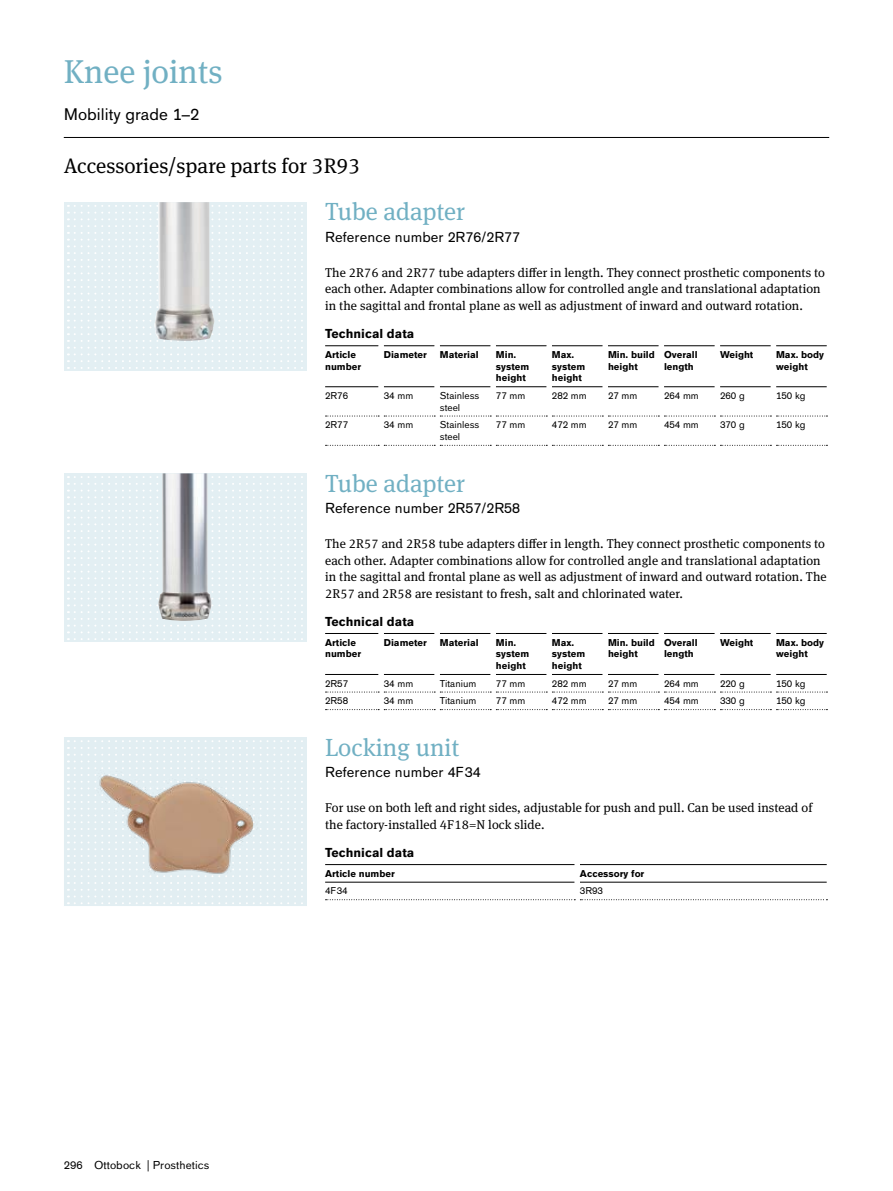
<style>
.page{position:relative;width:893px;height:1191px;background:#fff}
.page>*{position:absolute;margin:0;border:0;box-sizing:border-box;transform-origin:0 0}
.t1{font:33px "OBO Serif";color:#71b0c3}
.t2{font:24.75px "OBO Serif";color:#71b0c3}
.t3{font:21px "OBO Serif";color:#000}
.t4{font:16.5px "OBO Sans";color:#000}
.t5{font:14.25px "OBO Sans";letter-spacing:.005em;color:#000}
.t6{font:12.75px/16.5px "OBO Serif";letter-spacing:.005em;color:#000}
.t7{font:700 12.75px "OBO Sans";color:#000}
.t8{font:11.25px "OBO Sans";letter-spacing:.005em;color:#000}
.t9{font:700 9.75px/11.7px "OBO Sans";color:#000}
.t10{font:9.75px/11.7px "OBO Sans";color:#000}
</style>
<div class="page">
<hr style="left:64px;top:137px;width:765px;height:1px;background:#000">
<hr style="left:325px;top:345px;width:54px;height:1px;background:#000">
<hr style="left:384px;top:345px;width:51px;height:1px;background:#000">
<hr style="left:440px;top:345px;width:51px;height:1px;background:#000">
<hr style="left:496px;top:345px;width:51px;height:1px;background:#000">
<hr style="left:552px;top:345px;width:51px;height:1px;background:#000">
<hr style="left:608px;top:345px;width:51px;height:1px;background:#000">
<hr style="left:664px;top:345px;width:51px;height:1px;background:#000">
<hr style="left:720px;top:345px;width:51px;height:1px;background:#000">
<hr style="left:776px;top:345px;width:51px;height:1px;background:#000">
<hr style="left:325px;top:386px;width:54px;height:1px;background:#000">
<hr style="left:384px;top:386px;width:51px;height:1px;background:#000">
<hr style="left:440px;top:386px;width:51px;height:1px;background:#000">
<hr style="left:496px;top:386px;width:51px;height:1px;background:#000">
<hr style="left:552px;top:386px;width:51px;height:1px;background:#000">
<hr style="left:608px;top:386px;width:51px;height:1px;background:#000">
<hr style="left:664px;top:386px;width:51px;height:1px;background:#000">
<hr style="left:720px;top:386px;width:51px;height:1px;background:#000">
<hr style="left:776px;top:386px;width:51px;height:1px;background:#000">
<svg style="left:326px;top:416px;width:501px;height:1px"></svg>
<svg style="left:326px;top:445px;width:501px;height:1px"></svg>
<div style="left:64px;top:202px;width:242px;height:169px;background:#e3eff3"></div>
<svg style="left:75px;top:205px;width:228px;height:164px"></svg>
<svg style="left:68px;top:205px;width:1px;height:164px"></svg>
<img style="left:153px;top:202px;width:62px;height:139px">
<hr style="left:325px;top:633px;width:54px;height:1px;background:#000">
<hr style="left:384px;top:633px;width:51px;height:1px;background:#000">
<hr style="left:440px;top:633px;width:51px;height:1px;background:#000">
<hr style="left:496px;top:633px;width:51px;height:1px;background:#000">
<hr style="left:552px;top:633px;width:51px;height:1px;background:#000">
<hr style="left:608px;top:633px;width:51px;height:1px;background:#000">
<hr style="left:664px;top:633px;width:51px;height:1px;background:#000">
<hr style="left:720px;top:633px;width:51px;height:1px;background:#000">
<hr style="left:776px;top:633px;width:51px;height:1px;background:#000">
<hr style="left:325px;top:674px;width:54px;height:1px;background:#000">
<hr style="left:384px;top:674px;width:51px;height:1px;background:#000">
<hr style="left:440px;top:674px;width:51px;height:1px;background:#000">
<hr style="left:496px;top:674px;width:51px;height:1px;background:#000">
<hr style="left:552px;top:674px;width:51px;height:1px;background:#000">
<hr style="left:608px;top:674px;width:51px;height:1px;background:#000">
<hr style="left:664px;top:674px;width:51px;height:1px;background:#000">
<hr style="left:720px;top:674px;width:51px;height:1px;background:#000">
<hr style="left:776px;top:674px;width:51px;height:1px;background:#000">
<svg style="left:326px;top:691px;width:501px;height:1px"></svg>
<svg style="left:326px;top:709px;width:501px;height:1px"></svg>
<div style="left:64px;top:473px;width:242px;height:169px;background:#e3eff3"></div>
<svg style="left:75px;top:476px;width:228px;height:164px"></svg>
<svg style="left:68px;top:476px;width:1px;height:164px"></svg>
<img style="left:158px;top:473px;width:54px;height:148px">
<hr style="left:325px;top:864px;width:250px;height:1px;background:#000">
<hr style="left:580px;top:864px;width:247px;height:1px;background:#000">
<hr style="left:325px;top:881px;width:250px;height:1px;background:#000">
<hr style="left:580px;top:881px;width:247px;height:1px;background:#000">
<svg style="left:326px;top:899px;width:501px;height:1px"></svg>
<img style="left:64px;top:737px;width:242px;height:169px">
<h1 class="t1" style="left:64px;top:52px;width:160px">Knee joints</h1>
<p class="t4" style="left:64px;top:105px;width:137px">Mobility grade 1–2</p>
<h3 class="t3" style="left:64px;top:153px;width:298px">Accessories/spare parts for 3R93</h3>
<h2 class="t2" style="left:325px;top:197px;width:142px">Tube adapter</h2>
<p class="t5" style="left:325px;top:228px;width:196px">Reference number 2R76/2R77</p>
<p class="t6" style="left:325px;top:264px;width:501px">The 2R76 and 2R77 tube adapters differ in length. They connect prosthetic components to each other. Adapter combinations allow for controlled angle and translational adaptation in the sagittal and frontal plane as well as adjustment of inward and outward rotation.</p>
<p class="t7" style="left:325px;top:326px;width:91px">Technical data</p>
<p class="t9" style="left:325px;top:349px;width:38px">Article number</p>
<p class="t9" style="left:384px;top:349px;width:45px">Diameter</p>
<p class="t9" style="left:440px;top:349px;width:40px">Material</p>
<p class="t9" style="left:496px;top:349px;width:35px">Min. system height</p>
<p class="t9" style="left:552px;top:349px;width:35px">Max. system height</p>
<p class="t9" style="left:608px;top:349px;width:48px">Min. build height</p>
<p class="t9" style="left:664px;top:349px;width:35px">Overall length</p>
<p class="t9" style="left:720px;top:349px;width:35px">Weight</p>
<p class="t9" style="left:776px;top:349px;width:49px">Max. body weight</p>
<p class="t10" style="left:325px;top:390px;width:24px">2R76</p>
<p class="t10" style="left:384px;top:390px;width:31px">34 mm</p>
<p class="t10" style="left:440px;top:390px;width:41px">Stainless steel</p>
<p class="t10" style="left:496px;top:390px;width:31px">77 mm</p>
<p class="t10" style="left:552px;top:390px;width:36px">282 mm</p>
<p class="t10" style="left:608px;top:390px;width:31px">27 mm</p>
<p class="t10" style="left:664px;top:390px;width:36px">264 mm</p>
<p class="t10" style="left:720px;top:390px;width:26px">260 g</p>
<p class="t10" style="left:776px;top:390px;width:31px">150 kg</p>
<p class="t10" style="left:325px;top:419px;width:24px">2R77</p>
<p class="t10" style="left:384px;top:419px;width:31px">34 mm</p>
<p class="t10" style="left:440px;top:419px;width:41px">Stainless steel</p>
<p class="t10" style="left:496px;top:419px;width:31px">77 mm</p>
<p class="t10" style="left:552px;top:419px;width:36px">472 mm</p>
<p class="t10" style="left:608px;top:419px;width:31px">27 mm</p>
<p class="t10" style="left:664px;top:419px;width:36px">454 mm</p>
<p class="t10" style="left:720px;top:419px;width:26px">370 g</p>
<p class="t10" style="left:776px;top:419px;width:31px">150 kg</p>
<h2 class="t2" style="left:325px;top:468px;width:142px">Tube adapter</h2>
<p class="t5" style="left:325px;top:499px;width:196px">Reference number 2R57/2R58</p>
<p class="t6" style="left:325px;top:535px;width:503px">The 2R57 and 2R58 tube adapters differ in length. They connect prosthetic components to each other. Adapter combinations allow for controlled angle and translational adaptation in the sagittal and frontal plane as well as adjustment of inward and outward rotation. The 2R57 and 2R58 are resistant to fresh, salt and chlorinated water.</p>
<p class="t7" style="left:325px;top:614px;width:91px">Technical data</p>
<p class="t9" style="left:325px;top:636px;width:38px">Article number</p>
<p class="t9" style="left:384px;top:636px;width:45px">Diameter</p>
<p class="t9" style="left:440px;top:636px;width:40px">Material</p>
<p class="t9" style="left:496px;top:636px;width:35px">Min. system height</p>
<p class="t9" style="left:552px;top:636px;width:35px">Max. system height</p>
<p class="t9" style="left:608px;top:636px;width:48px">Min. build height</p>
<p class="t9" style="left:664px;top:636px;width:35px">Overall length</p>
<p class="t9" style="left:720px;top:636px;width:35px">Weight</p>
<p class="t9" style="left:776px;top:636px;width:49px">Max. body weight</p>
<p class="t10" style="left:325px;top:677px;width:24px">2R57</p>
<p class="t10" style="left:384px;top:677px;width:31px">34 mm</p>
<p class="t10" style="left:440px;top:677px;width:38px">Titanium</p>
<p class="t10" style="left:496px;top:677px;width:31px">77 mm</p>
<p class="t10" style="left:552px;top:677px;width:36px">282 mm</p>
<p class="t10" style="left:608px;top:677px;width:31px">27 mm</p>
<p class="t10" style="left:664px;top:677px;width:36px">264 mm</p>
<p class="t10" style="left:720px;top:677px;width:26px">220 g</p>
<p class="t10" style="left:776px;top:677px;width:31px">150 kg</p>
<p class="t10" style="left:325px;top:695px;width:24px">2R58</p>
<p class="t10" style="left:384px;top:695px;width:31px">34 mm</p>
<p class="t10" style="left:440px;top:695px;width:38px">Titanium</p>
<p class="t10" style="left:496px;top:695px;width:31px">77 mm</p>
<p class="t10" style="left:552px;top:695px;width:36px">472 mm</p>
<p class="t10" style="left:608px;top:695px;width:31px">27 mm</p>
<p class="t10" style="left:664px;top:695px;width:36px">454 mm</p>
<p class="t10" style="left:720px;top:695px;width:26px">330 g</p>
<p class="t10" style="left:776px;top:695px;width:31px">150 kg</p>
<h2 class="t2" style="left:325px;top:732px;width:136px">Locking unit</h2>
<p class="t5" style="left:325px;top:763px;width:157px">Reference number 4F34</p>
<p class="t6" style="left:325px;top:799px;width:489px">For use on both left and right sides, adjustable for push and pull. Can be used instead of the factory-installed 4F18=N lock slide.</p>
<p class="t7" style="left:325px;top:845px;width:91px">Technical data</p>
<p class="t9" style="left:325px;top:867px;width:71px">Article number</p>
<p class="t9" style="left:580px;top:867px;width:66px">Accessory for</p>
<p class="t10" style="left:325px;top:885px;width:24px">4F34</p>
<p class="t10" style="left:580px;top:885px;width:24px">3R93</p>
<p class="t8" style="left:64px;top:1158px;width:147px">296 Ottobock | Prosthetics</p>
</div>
